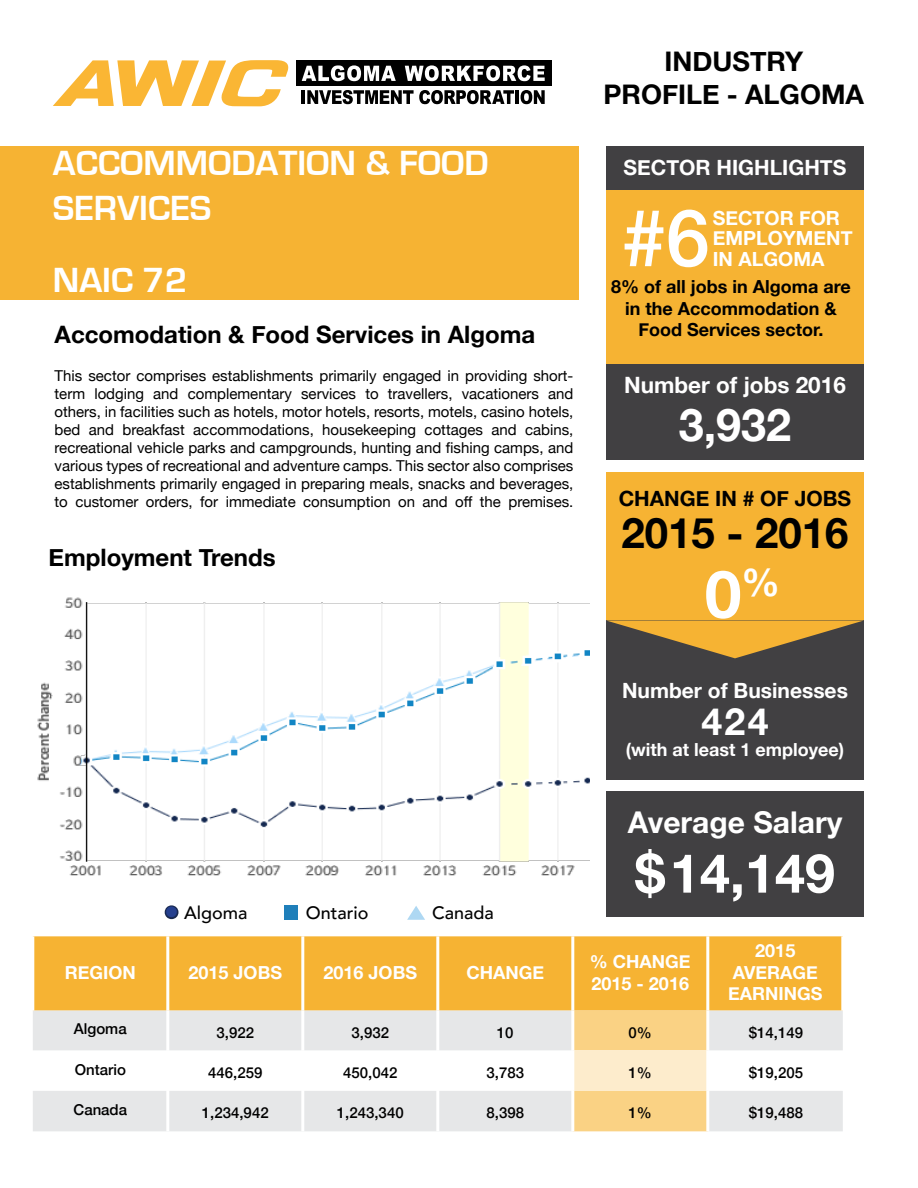
<style>
.page{position:relative;width:918px;height:1188px;background:#fff}
.page>*{position:absolute;margin:0;border:0;box-sizing:border-box;transform-origin:0 0}
.t1{font:500 79.2px "Helvetica Neue";color:#fff}
.t2{font:700 66px "Helvetica Neue";color:#fff}
.t3{font:700 54px "Helvetica Neue";color:#fff}
.t4{font:700 45px "Helvetica Neue";color:#fff}
.t5{font:700 42px "Helvetica Neue";color:#000}
.t6{font:700 37.5px "Helvetica Neue";color:#fff}
.t7{font:700 36px/45px "Eurostile";color:#fff}
.t8{font:700 30px "Helvetica Neue";color:#fff}
.t9{font:700 27px/32.4px "Helvetica Neue";color:#000;text-align:center}
.t10{font:700 24px "Helvetica Neue";color:#000}
.t11{font:700 22.5px "Helvetica Neue";color:#fff}
.t12{font:700 21px "Helvetica Neue";color:#fff}
.t13{font:700 21px "Helvetica Neue";color:#000}
.t14{font:700 19.5px/20.9px "Helvetica Neue";color:#fff}
.t15{font:700 18px/21.6px "Helvetica Neue";color:#fff}
.t16{font:700 18px/21.6px "Helvetica Neue";color:#000;text-align:center}
.t17{font:500 18px "Avenir";color:#000}
.t18{font:15px/18px "Helvetica Neue";color:#000;text-align:justify}
.t19{font:500 15px "Helvetica Neue";color:#000}
.s1{font-family:"Apple SD Gothic Neo";color:#25408f}
</style>
<div class="page">
<div style="left:0;top:147px;width:579px;height:153px;background:#f6b333"></div>
<div style="left:606px;top:364px;width:258px;height:96px;background:#414042"></div>
<div style="left:606px;top:147px;width:258px;height:43px;background:#414042"></div>
<div style="left:606px;top:190px;width:258px;height:174px;background:#f6b333"></div>
<div style="left:606px;top:791px;width:258px;height:126px;background:#414042"></div>
<div style="left:606px;top:616px;width:258px;height:164px;background:#414042"></div>
<div style="left:34px;top:936px;width:807px;height:75px;background:#f6b333"></div>
<svg style="left:33px;top:1011px;width:810px;height:120px;fill:#e6e7e8"></svg>
<div style="left:574px;top:1011px;width:132px;height:120px;background:#fad284"></div>
<div style="left:573px;top:1050px;width:135px;height:41px;background:#fdeccc"></div>
<hr style="left:166px;top:1011px;width:3px;height:39px;background:#fff">
<hr style="left:301px;top:1011px;width:3px;height:39px;background:#fff">
<hr style="left:436px;top:1011px;width:3px;height:39px;background:#fff">
<hr style="left:571px;top:1011px;width:3px;height:39px;background:#fff">
<hr style="left:706px;top:1011px;width:3px;height:39px;background:#fff">
<hr style="left:166px;top:1050px;width:3px;height:41px;background:#fff">
<hr style="left:301px;top:1050px;width:3px;height:41px;background:#fff">
<hr style="left:436px;top:1050px;width:3px;height:41px;background:#fff">
<hr style="left:571px;top:1050px;width:3px;height:41px;background:#fff">
<hr style="left:706px;top:1050px;width:3px;height:41px;background:#fff">
<hr style="left:166px;top:1091px;width:3px;height:40px;background:#fff">
<hr style="left:301px;top:1091px;width:3px;height:40px;background:#fff">
<hr style="left:436px;top:1091px;width:3px;height:40px;background:#fff">
<hr style="left:571px;top:1091px;width:3px;height:40px;background:#fff">
<hr style="left:706px;top:1091px;width:3px;height:40px;background:#fff">
<hr style="left:301px;top:936px;width:3px;height:75px;background:#fff">
<hr style="left:436px;top:936px;width:3px;height:75px;background:#fff">
<hr style="left:166px;top:936px;width:3px;height:75px;background:#fff">
<hr style="left:571px;top:936px;width:3px;height:75px;background:#fff">
<hr style="left:706px;top:936px;width:3px;height:75px;background:#fff">
<div style="left:606px;top:472px;width:258px;height:148px;background:#f6b333"></div>
<svg style="left:606px;top:620px;width:258px;height:38px"></svg>
<div style="left:296px;top:60px;width:255px;height:26px;background:#000"></div>
<svg style="left:302px;top:65px;width:94px;height:16px"></svg>
<svg style="left:405px;top:65px;width:140px;height:16px"></svg>
<hr style="left:302px;top:90px;width:3px;height:14px;background:#000">
<svg style="left:307px;top:90px;width:207px;height:14px"></svg>
<hr style="left:515px;top:90px;width:4px;height:14px;background:#000">
<svg style="left:521px;top:90px;width:24px;height:14px"></svg>
<svg style="left:53px;top:60px;width:236px;height:46px"></svg>
<svg style="left:164px;top:905px;width:15px;height:15px"></svg>
<div style="left:284px;top:905px;width:14px;height:14px;background:#1f7fba"></div>
<svg style="left:407px;top:906px;width:18px;height:14px"></svg>
<img style="left:37px;top:597px;width:552px;height:279px">
<h3 class="t7" style="left:53px;top:141px;width:437px">ACCOMMODATION &amp; FOOD<br>SERVICES</h3>
<h3 class="t7" style="left:53px;top:258px;width:136px">NAIC 72</h3>
<h3 class="t10" style="left:55px;top:316px;width:482px">Accomodation &amp; Food Services in Algoma</h3>
<p class="t18" style="left:55px;top:368px;width:520px">This sector comprises establishments primarily engaged in providing short&shy;term lodging and complementary services to travellers, vacationers and others, in facilities such as hotels, motor hotels, resorts, motels, casino hotels, bed and breakfast accommodations, housekeeping cottages and cabins, recreational vehicle parks and campgrounds, hunting and fishing camps, and various types of recreational and adventure camps. This sector also comprises establishments primarily engaged in preparing meals, snacks and beverages, to customer orders, for immediate consumption on and off the premises.</p>
<h3 class="t10" style="left:49px;top:538px;width:229px">Employment Trends</h3>
<p class="t17" style="left:164px;top:898px;width:85px"><span class="s1">⦁</span> Algoma</p>
<p class="t17" style="left:306px;top:897px;width:64px">Ontario</p>
<p class="t17" style="left:432px;top:897px;width:63px">Canada</p>
<h3 class="t9" style="left:604px;top:46px;width:262px">INDUSTRY<br>PROFILE - ALGOMA</h3>
<h3 class="t12" style="left:624px;top:151px;width:224px">SECTOR HIGHLIGHTS</h3>
<h1 class="t1" style="left:622px;top:174px;width:90px">#6</h1>
<h3 class="t14" style="left:713px;top:208px;width:141px">SECTOR FOR<br>EMPLOYMENT</h3>
<h3 class="t14" style="left:713px;top:249px;width:113px">IN ALGOMA</h3>
<p class="t16" style="left:611px;top:276px;width:241px">8% of all jobs in Algoma are in the Accommodation &amp;<br>Food Services sector.</p>
<h3 class="t11" style="left:624px;top:367px;width:223px">Number of jobs 2016</h3>
<h3 class="t4" style="left:679px;top:390px;width:114px">3,932</h3>
<h3 class="t13" style="left:619px;top:482px;width:234px">CHANGE IN # OF JOBS</h3>
<h3 class="t5" style="left:621px;top:500px;width:229px">2015 - 2016</h3>
<h2 class="t2" style="left:705px;top:543px;width:77px">0<sup>%</sup></h2>
<h3 class="t12" style="left:622px;top:674px;width:227px">Number of Businesses</h3>
<h3 class="t6" style="left:701px;top:692px;width:69px">424</h3>
<p class="t15" style="left:626px;top:739px;width:220px">(with at least 1 employee)</p>
<h3 class="t8" style="left:628px;top:799px;width:216px">Average Salary</h3>
<h3 class="t3" style="left:635px;top:831px;width:202px">$14,149</h3>
<p class="t15" style="left:65px;top:962px;width:72px">REGION</p>
<p class="t15" style="left:189px;top:962px;width:95px">2015 JOBS</p>
<p class="t15" style="left:324px;top:962px;width:69px">2016 Jobs</p>
<p class="t15" style="left:466px;top:962px;width:53px">Change</p>
<p class="t15" style="left:590px;top:951px;width:101px">% c hange<br>2015 - 2016</p>
<p class="t15" style="left:728px;top:941px;width:78px;text-indent:27px">2015<br>Average<br>Earnings</p>
<p class="t19" style="left:74px;top:1017px;width:54px">Algoma</p>
<p class="t19" style="left:217px;top:1020px;width:39px">3,922</p>
<p class="t19" style="left:352px;top:1020px;width:39px">3,932</p>
<p class="t19" style="left:497px;top:1020px;width:18px">10</p>
<p class="t19" style="left:629px;top:1020px;width:25px">0%</p>
<p class="t19" style="left:749px;top:1020px;width:56px">$14,149</p>
<p class="t19" style="left:75px;top:1057px;width:53px">Ontario</p>
<p class="t19" style="left:208px;top:1061px;width:56px">446,259</p>
<p class="t19" style="left:343px;top:1061px;width:56px">450,042</p>
<p class="t19" style="left:487px;top:1061px;width:39px">3,783</p>
<p class="t19" style="left:629px;top:1061px;width:25px">1%</p>
<p class="t19" style="left:749px;top:1061px;width:56px">$19,205</p>
<p class="t19" style="left:74px;top:1098px;width:55px">Canada</p>
<p class="t19" style="left:202px;top:1101px;width:68px">1,234,942</p>
<p class="t19" style="left:337px;top:1101px;width:68px">1,243,340</p>
<p class="t19" style="left:487px;top:1101px;width:39px">8,398</p>
<p class="t19" style="left:629px;top:1101px;width:25px">1%</p>
<p class="t19" style="left:749px;top:1101px;width:56px">$19,488</p>
</div>
